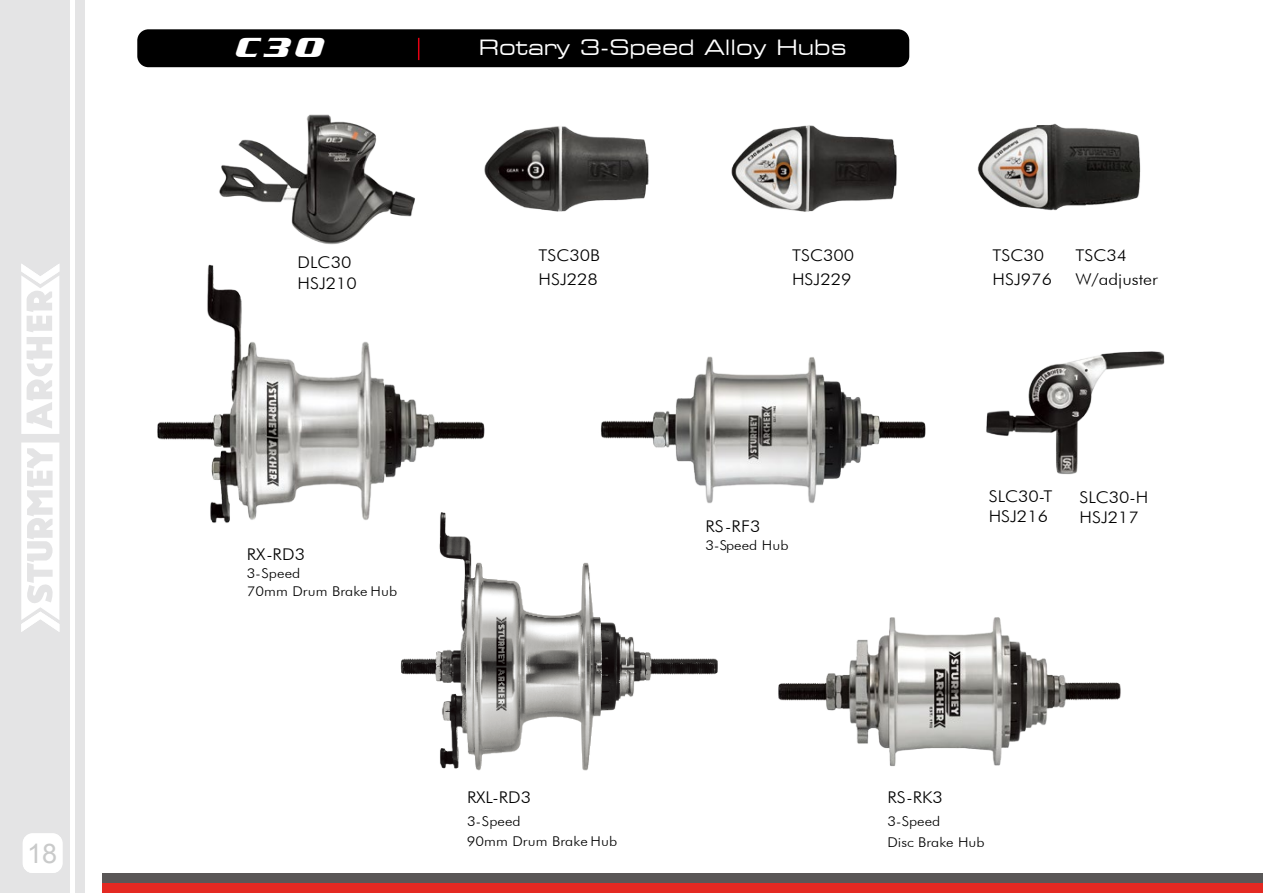
<style>
.page{position:relative;width:1263px;height:893px;background:#fff}
.page>*{position:absolute;margin:0;border:0;box-sizing:border-box;transform-origin:0 0}
.t1{font:italic 700 28.5px "Serpentine D";color:#fff;scale:1.25 1}
.t2{font:27px "Arial";color:#c9caca}
.t3{font:expanded 21px "Square 721 BT";color:#fff}
.t4{font:300 16.2px/23.5px "Futura BT";color:#000;scale:1.11 1}
.t5{font:300 13.5px/18px "Futura BT";color:#000;scale:1.11 1}
</style>
<div class="page">
<div style="left:137px;top:29px;width:772px;height:38px;background:#000;border-radius:11px"></div>
<svg style="left:418px;top:38px;width:1px;height:22px"></svg>
<div style="left:0;top:0;width:69px;height:893px;background:#e4e4e5"></div>
<div style="left:75px;top:0;width:9px;height:893px;background:#e4e4e5"></div>
<div style="left:102px;top:882px;width:1161px;height:11px;background:#e42922"></div>
<div style="left:102px;top:873px;width:1161px;height:9px;background:#5a5757"></div>
<img style="left:219px;top:114px;width:196px;height:131px">
<img style="left:977px;top:123px;width:164px;height:88px">
<img style="left:601px;top:356px;width:325px;height:147px">
<img style="left:157px;top:264px;width:328px;height:259px">
<img style="left:375px;top:494px;width:369px;height:277px">
<img style="left:778px;top:617px;width:343px;height:149px">
<img style="left:986px;top:351px;width:179px;height:124px">
<svg style="left:21px;top:442px;width:38px;height:190px"></svg>
<svg style="left:21px;top:264px;width:38px;height:170px"></svg>
<img style="left:484px;top:126px;width:165px;height:86px">
<img style="left:731px;top:125px;width:166px;height:87px">
<svg style="left:23px;top:833px;width:40px;height:40px"></svg>
<div style="left:23px;top:833px;width:39px;height:40px;background:#fff;border-radius:10px"></div>
<h2 class="t2" style="left:27px;top:836px;width:32px">18</h2>
<h1 class="t1" style="left:235px;top:32px;width:72px">C30</h1>
<p class="t3" style="left:479px;top:35px;width:370px">Rotary 3-Speed Alloy Hubs</p>
<p class="t4" style="left:297px;top:250px;width:50px">DLC30</p>
<p class="t4" style="left:792px;top:243px;width:58px">TSC300<br>HSJ229</p>
<p class="t4" style="left:539px;top:243px;width:57px">TSC30B<br>HSJ228</p>
<p class="t4" style="left:992px;top:243px;width:55px">TSC30<br>HSJ976</p>
<p class="t4" style="left:1075px;top:243px;width:76px">TSC34<br>W/adjuster</p>
<p class="t4" style="left:297px;top:271px;width:55px">HSJ210</p>
<p class="t4" style="left:247px;top:542px;width:54px">RX-RD3</p>
<p class="t5" style="left:247px;top:564px;width:137px">3-Speed<br>70mm Drum Brake Hub</p>
<p class="t4" style="left:705px;top:514px;width:51px">RS-RF3</p>
<p class="t5" style="left:705px;top:536px;width:76px">3-Speed Hub</p>
<p class="t4" style="left:989px;top:486px;width:59px;line-height:19.5px">SLC30-T<br>HSJ216</p>
<p class="t4" style="left:1079px;top:488px;width:63px;line-height:19.5px">SLC30-H<br>HSJ217</p>
<p class="t4" style="left:467px;top:785px;width:59px">RXL-RD3</p>
<p class="t4" style="left:887px;top:785px;width:51px">RS-RK3</p>
<p class="t5" style="left:887px;top:833px;width:89px">Disc Brake Hub</p>
<p class="t5" style="left:467px;top:812px;width:50px">3-Speed</p>
<p class="t5" style="left:887px;top:812px;width:49px">3-Speed</p>
<p class="t5" style="left:467px;top:832px;width:137px">90mm Drum Brake Hub</p>
</div>
